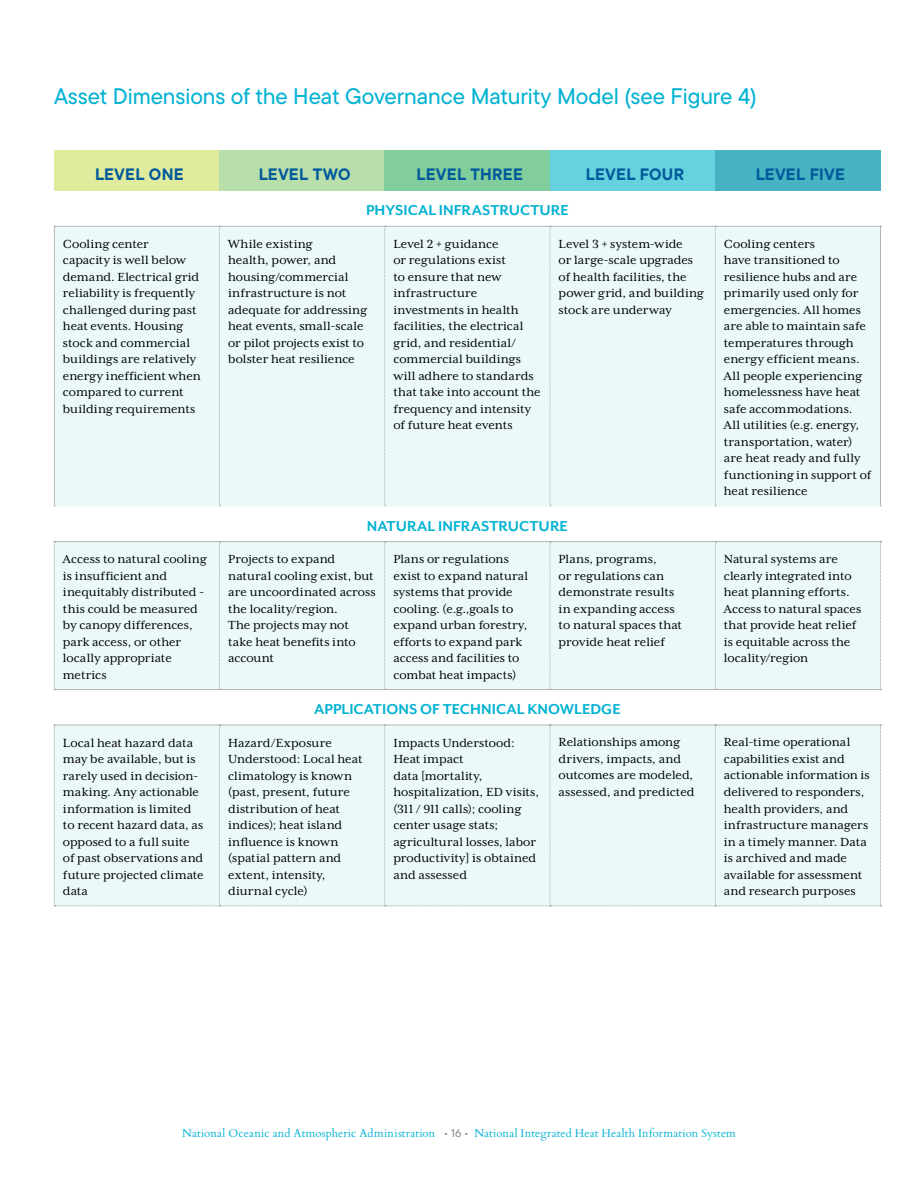
<style>
.page{position:relative;width:918px;height:1188px;background:#fff}
.page>*{position:absolute;margin:0;border:0;box-sizing:border-box;transform-origin:0 0}
.subheads{font:500 22.5px "TT Commons Pro";letter-spacing:-.005em;color:#00b2d2}
.t1{font:700 16.5px "Mr Eaves San OT";letter-spacing:.005em;color:#00b2d2}
.t2{font:700 16.5px "TT Commons Pro";letter-spacing:.015em;color:#00599b}
.appendix_text{font:13.5px/16.5px "Mrs Eaves XL Serif OT";letter-spacing:.005em;color:#000}
.t3{font:11.4px "Cardo";letter-spacing:.015em;color:#00b2d2}
.s1{font-family:"TT Commons Pro";font-weight:500;color:#898b8f}
</style>
<div class="page">
<div style="left:54px;top:150px;width:166px;height:41px;background:#e1eb9e"></div>
<div style="left:220px;top:150px;width:165px;height:41px;background:#b8deaa"></div>
<div style="left:385px;top:150px;width:165px;height:41px;background:#81cd9b"></div>
<div style="left:550px;top:150px;width:165px;height:41px;background:#66d2de"></div>
<div style="left:715px;top:150px;width:165px;height:41px;background:#47b3c2"></div>
<div style="left:54px;top:226px;width:827px;height:281px;background:#ebf9fb"></div>
<div style="left:54px;top:541px;width:828px;height:149px;background:#ebf9fb"></div>
<div style="left:54px;top:725px;width:828px;height:182px;background:#ebf9fb"></div>
<h1 class="subheads" style="left:54px;top:79px;width:704px">Asset Dimensions of the Heat Governance Maturity Model (see Figure 4)</h1>
<h2 class="t2" style="left:95px;top:162px;width:90px">LEVEL ONE</h2>
<h2 class="t2" style="left:259px;top:162px;width:93px">LEVEL TWO</h2>
<h2 class="t2" style="left:417px;top:162px;width:108px">LEVEL THREE</h2>
<h2 class="t2" style="left:586px;top:162px;width:100px">LEVEL FOUR</h2>
<h2 class="t2" style="left:756px;top:162px;width:91px">LEVEL FIVE</h2>
<h3 class="t1" style="left:366px;top:202px;width:204px">PHYSICAL INFRASTRUCTURE</h3>
<p class="appendix_text" style="left:63px;top:236px;width:139px">Cooling center<br>capacity is well below demand. Electrical grid reliability is frequently challenged during past heat events. Housing stock and commercial buildings are relatively energy inefficient when compared to current building requirements</p>
<p class="appendix_text" style="left:228px;top:236px;width:140px">While existing<br>health, power, and housing/commercial infrastructure is not adequate for addressing heat events, small-scale or pilot projects exist to bolster heat resilience</p>
<p class="appendix_text" style="left:393px;top:236px;width:149px">Level 2 + guidance<br>or regulations exist<br>to ensure that new infrastructure investments in health facilities, the electrical grid, and residential/ commercial buildings will adhere to standards that take into account the frequency and intensity of future heat events</p>
<p class="appendix_text" style="left:559px;top:236px;width:147px">Level 3 + system-wide<br>or large-scale upgrades of health facilities, the power grid, and building stock are underway</p>
<p class="appendix_text" style="left:724px;top:236px;width:149px">Cooling centers<br>have transitioned to resilience hubs and are primarily used only for emergencies. All homes are able to maintain safe temperatures through energy efficient means.<br>All people experiencing homelessness have heat safe accommodations.<br>All utilities (e.g. energy, transportation, water) are heat ready and fully functioning in support of heat resilience</p>
<h3 class="t1" style="left:367px;top:517px;width:203px">NATURAL INFRASTRUCTURE</h3>
<p class="appendix_text" style="left:63px;top:551px;width:145px">Access to natural cooling is insufficient and inequitably distributed - this could be measured by canopy differences, park access, or other locally appropriate metrics</p>
<p class="appendix_text" style="left:228px;top:551px;width:149px">Projects to expand natural cooling exist, but are uncoordinated across the locality/region.<br>The projects may not take heat benefits into account</p>
<p class="appendix_text" style="left:393px;top:551px;width:136px">Plans or regulations exist to expand natural systems that provide cooling. (e.g.,goals to expand urban forestry, efforts to expand park access and facilities to combat heat impacts)</p>
<p class="appendix_text" style="left:559px;top:551px;width:125px">Plans, programs,<br>or regulations can demonstrate results in expanding access to natural spaces that provide heat relief</p>
<p class="appendix_text" style="left:724px;top:551px;width:139px">Natural systems are clearly integrated into heat planning efforts.<br>Access to natural spaces that provide heat relief is equitable across the locality/region</p>
<h3 class="t1" style="left:314px;top:700px;width:308px">APPLICATIONS OF TECHNICAL KNOWLEDGE</h3>
<p class="appendix_text" style="left:63px;top:734px;width:142px">Local heat hazard data may be available, but is rarely used in decision&shy;making. Any actionable information is limited to recent hazard data, as opposed to a full suite of past observations and future projected climate data</p>
<p class="appendix_text" style="left:228px;top:734px;width:136px">Hazard/Exposure<br>Understood: Local heat climatology is known (past, present, future distribution of heat indices); heat island influence is known (spatial pattern and extent, intensity, diurnal cycle)</p>
<p class="appendix_text" style="left:393px;top:734px;width:147px">Impacts Understood:<br>Heat impact<br>data [mortality, hospitalization, ED visits, (311 / 911 calls); cooling center usage stats; agricultural losses, labor productivity] is obtained and assessed</p>
<p class="appendix_text" style="left:559px;top:734px;width:137px">Relationships among drivers, impacts, and outcomes are modeled, assessed, and predicted</p>
<p class="appendix_text" style="left:724px;top:734px;width:147px">Real-time operational capabilities exist and actionable information is delivered to responders, health providers, and infrastructure managers in a timely manner. Data is archived and made available for assessment and research purposes</p>
<p class="t3" style="left:182px;top:1124px;width:555px">National Oceanic and Atmospheric Administration <span class="s1">• 16 •</span> National Integrated Heat Health Information System</p>
</div>
